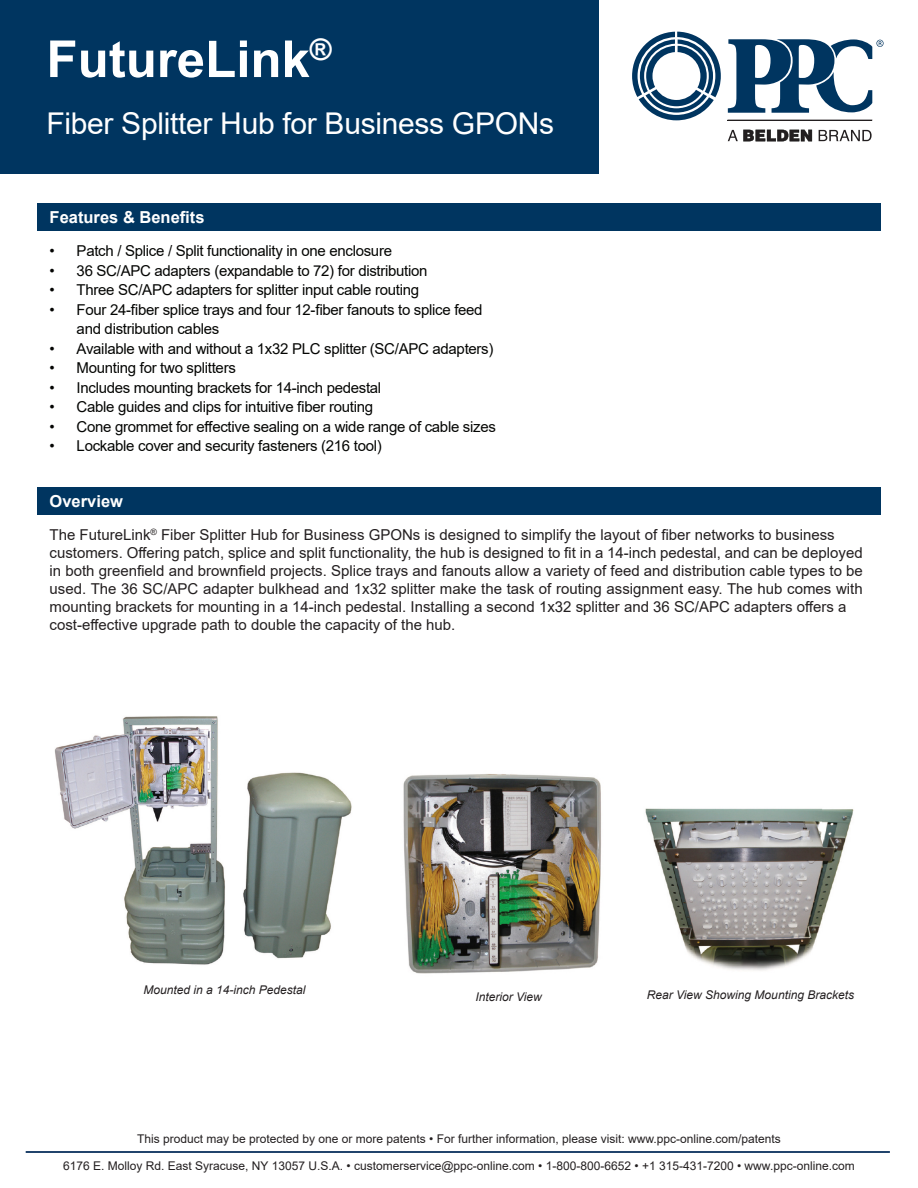
<style>
.page{position:relative;width:918px;height:1188px;background:#fff}
.page>*{position:absolute;margin:0;border:0;box-sizing:border-box;transform-origin:0 0}
.t1{font:700 51px "Arial";color:#fff}
.t2{font:30px "Arial";letter-spacing:-.01em;color:#fff}
.Arial_11_pt_subhead{font:700 16.5px "Arial";color:#fff}
.t3{font:15px/18px "Arial";color:#231f20;text-align:justify}
.t4{font:15px/19.5px "Arial";letter-spacing:-.02em;color:#040503}
.t5{font:12px/26.1px "Arial";color:#231f20;text-align:center}
.t6{font:italic 12px "Arial";color:#231f20}
</style>
<div class="page">
<div style="left:0;top:0;width:598px;height:174px;background:#003560"></div>
<hr style="left:26px;top:1151px;width:864px;height:2px;background:#133963">
<svg style="left:632px;top:32px;width:89px;height:88px"></svg>
<svg style="left:728px;top:39px;width:156px;height:74px"></svg>
<hr style="left:728px;top:120px;width:144px;height:1px;background:#231f20">
<svg style="left:728px;top:130px;width:84px;height:11px"></svg>
<svg style="left:819px;top:130px;width:53px;height:11px"></svg>
<div style="left:37px;top:203px;width:844px;height:28px;background:#003560"></div>
<div style="left:37px;top:487px;width:844px;height:27px;background:#003560"></div>
<img style="left:403px;top:774px;width:198px;height:200px">
<img style="left:645px;top:808px;width:209px;height:163px">
<img style="left:54px;top:716px;width:298px;height:249px">
<h1 class="t1" style="left:46px;top:23px;width:287px">FutureLink<sup>®</sup></h1>
<h2 class="t2" style="left:46px;top:103px;width:509px">Fiber Splitter Hub for Business GPONs</h2>
<p class="Arial_11_pt_subhead" style="left:50px;top:206px;width:156px">Features &amp; Benefits</p>
<p class="t4" style="left:50px;top:241px;width:344px">• Patch / Splice / Split functionality in one enclosure</p>
<p class="t4" style="left:50px;top:261px;width:379px">• 36 SC/APC adapters (expandable to 72) for distribution</p>
<p class="t4" style="left:50px;top:280px;width:371px">• Three SC/APC adapters for splitter input cable routing</p>
<p class="t4" style="left:77px;top:300px;width:407px;text-indent:-27px">• Four 24-fiber splice trays and four 12-fiber fanouts to splice feed and distribution cables</p>
<p class="t4" style="left:50px;top:339px;width:445px">• Available with and without a 1x32 PLC splitter (SC/APC adapters)</p>
<p class="t4" style="left:50px;top:358px;width:188px">• Mounting for two splitters</p>
<p class="t4" style="left:50px;top:378px;width:333px">• Includes mounting brackets for 14-inch pedestal</p>
<p class="t4" style="left:50px;top:397px;width:325px">• Cable guides and clips for intuitive fiber routing</p>
<p class="t4" style="left:50px;top:417px;width:448px">• Cone grommet for effective sealing on a wide range of cable sizes</p>
<p class="t4" style="left:50px;top:436px;width:334px">• Lockable cover and security fasteners (216 tool)</p>
<p class="Arial_11_pt_subhead" style="left:50px;top:489px;width:75px">Overview</p>
<p class="t3" style="left:50px;top:525px;width:787px">The FutureLink<sup>®</sup> Fiber Splitter Hub for Business GPONs is designed to simplify the layout of fiber networks to business</p>
<p class="t3" style="left:50px;top:543px;width:815px">customers. Offering patch, splice and split functionality, the hub is designed to fit in a 14-inch pedestal, and can be deployed in both greenfield and brownfield projects. Splice trays and fanouts allow a variety of feed and distribution cable types to be used. The 36 SC/APC adapter bulkhead and 1x32 splitter make the task of routing assignment easy. The hub comes with mounting brackets for mounting in a 14-inch pedestal. Installing a second 1x32 splitter and 36 SC/APC adapters offers a</p>
<p class="t3" style="left:50px;top:615px;width:407px">cost-effective upgrade path to double the capacity of the hub.</p>
<p class="t6" style="left:144px;top:982px;width:164px">Mounted in a 14-inch Pedestal</p>
<p class="t6" style="left:475px;top:989px;width:68px">Interior View</p>
<p class="t6" style="left:647px;top:987px;width:209px">Rear View Showing Mounting Brackets</p>
<p class="t5" style="left:63px;top:1126px;width:793px">This product may be protected by one or more patents • For further information, please visit: www.ppc-online.com/patents<br>6176 E. Molloy Rd. East Syracuse, NY 13057 U.S.A. • customerservice@ppc-online.com • 1-800-800-6652 • +1 315-431-7200 • www.ppc-online.com</p>
</div>
